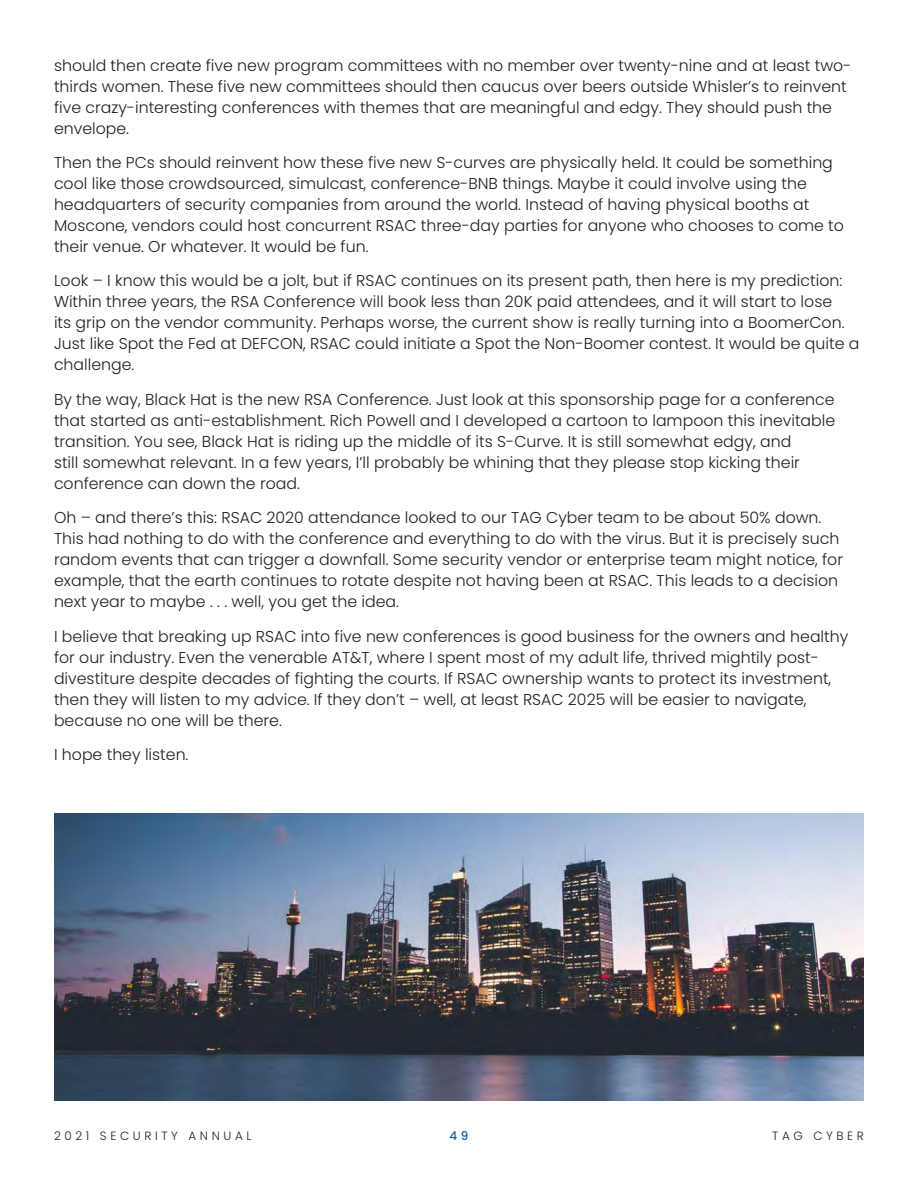
<style>
.page{position:relative;width:918px;height:1188px;background:#fff}
.page>*{position:absolute;margin:0;border:0;box-sizing:border-box;transform-origin:0 0}
.BODY{font:300 15.75px/21px "Poppins";color:#231f20}
.t1{font:300 12px "Poppins";letter-spacing:.3em;color:#231f20}
.t2{font:500 12px "Poppins";color:#0d5ea8}
</style>
<div class="page">
<img style="left:54px;top:813px;width:810px;height:287px">
<p class="BODY" style="left:54px;top:55px;width:799px">should then create five new program committees with no member over twenty-nine and at least two&shy;thirds women. These five new committees should then caucus over beers outside Whisler’s to reinvent five crazy-interesting conferences with themes that are meaningful and edgy. They should push the envelope.</p>
<p class="BODY" style="left:54px;top:152px;width:792px">Then the PCs should reinvent how these five new S-curves are physically held. It could be something cool like those crowdsourced, simulcast, conference-BNB things. Maybe it could involve using the headquarters of security companies from around the world. Instead of having physical booths at Moscone, vendors could host concurrent RSAC three-day parties for anyone who chooses to come to their venue. Or whatever. It would be fun.</p>
<p class="BODY" style="left:54px;top:271px;width:807px">Look – I know this would be a jolt, but if RSAC continues on its present path, then here is my prediction:<br>Within three years, the RSA Conference will book less than 20K paid attendees, and it will start to lose<br>its grip on the vendor community. Perhaps worse, the current show is really turning into a BoomerCon.<br>Just like Spot the Fed at DEFCON, RSAC could initiate a Spot the Non-Boomer contest. It would be quite a challenge.</p>
<p class="BODY" style="left:54px;top:389px;width:783px">By the way, Black Hat is the new RSA Conference. Just look at this sponsorship page for a conference that started as anti-establishment. Rich Powell and I developed a cartoon to lampoon this inevitable transition. You see, Black Hat is riding up the middle of its S-Curve. It is still somewhat edgy, and<br>still somewhat relevant. In a few years, I’ll probably be whining that they please stop kicking their conference can down the road.</p>
<p class="BODY" style="left:54px;top:507px;width:791px">Oh – and there’s this: RSAC 2020 attendance looked to our TAG Cyber team to be about 50% down.<br>This had nothing to do with the conference and everything to do with the virus. But it is precisely such random events that can trigger a downfall. Some security vendor or enterprise team might notice, for example, that the earth continues to rotate despite not having been at RSAC. This leads to a decision next year to maybe . . . well, you get the idea.</p>
<p class="BODY" style="left:54px;top:626px;width:796px">I believe that breaking up RSAC into five new conferences is good business for the owners and healthy for our industry. Even the venerable AT&amp;T, where I spent most of my adult life, thrived mightily post&shy;divestiture despite decades of fighting the courts. If RSAC ownership wants to protect its investment, then they will listen to my advice. If they don’t – well, at least RSAC 2025 will be easier to navigate, because no one will be there.</p>
<p class="BODY" style="left:54px;top:744px;width:136px">I hope they listen.</p>
<p class="t1" style="left:54px;top:1129px;width:199px">2021 SECURITY ANNUAL</p>
<p class="t2" style="left:450px;top:1129px;width:20px">4 9</p>
<p class="t1" style="left:772px;top:1129px;width:93px">TAG CYBER</p>
</div>
